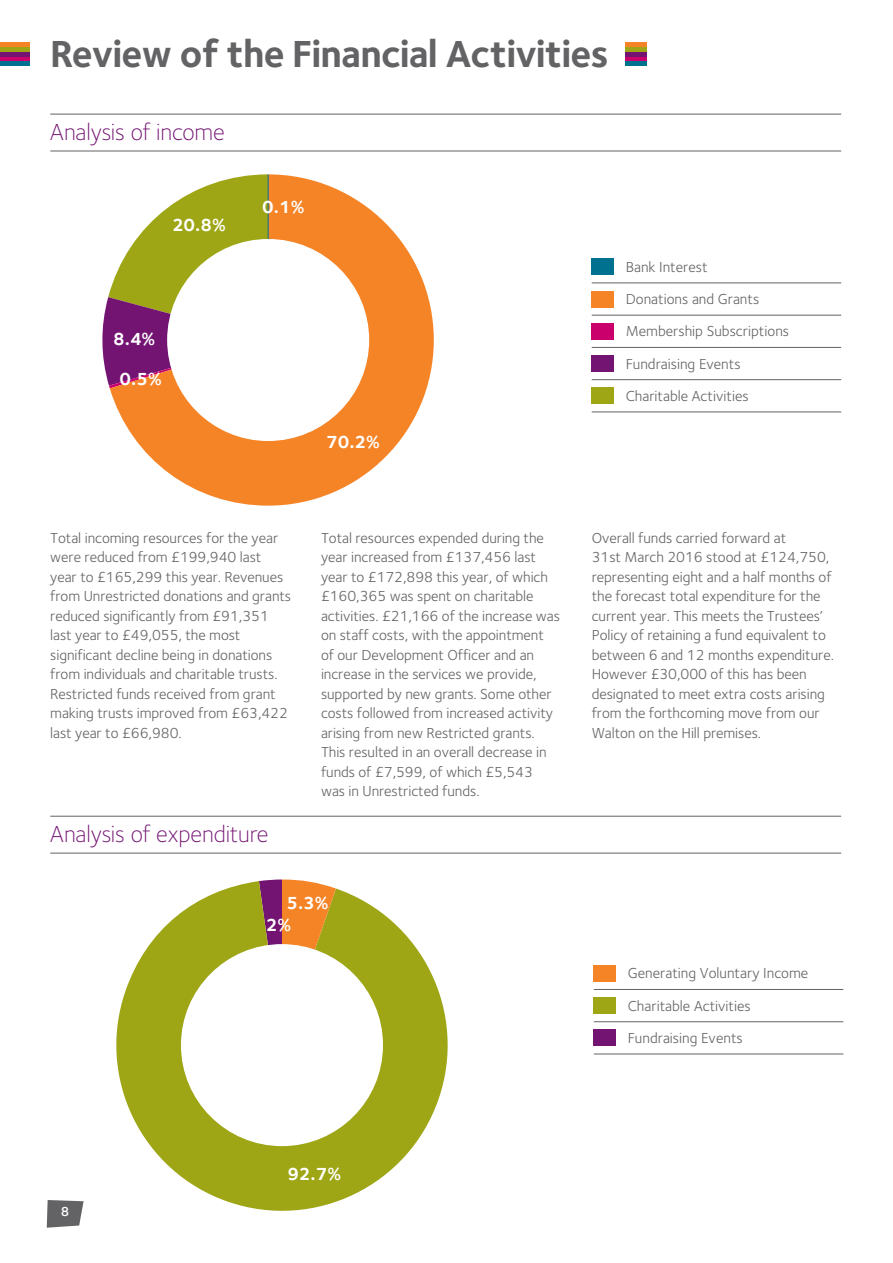
<style>
.page{position:relative;width:893px;height:1263px;background:#fff}
.page>*{position:absolute;margin:0;border:0;box-sizing:border-box;transform-origin:0 0}
.t1{font:700 39px "Foundry Sterling";letter-spacing:-.02em;color:#636366}
.t2{font:300 24px "Foundry Sterling";letter-spacing:-.01em;color:#731372}
.t3{font:700 18.15px "Foundry Sterling";color:#fff}
.t4{font:15px/19.5px "Foundry Sterling";letter-spacing:-.005em;color:#636366}
.t5{font:600 13.5px "Foundry Sterling";color:#fff}
</style>
<div class="page">
<svg style="left:47px;top:1200px;width:37px;height:28px"></svg>
<div style="left:0;top:61px;width:646px;height:5px;background:#00718e"></div>
<div style="left:0;top:56px;width:646px;height:5px;background:#ca016c"></div>
<hr style="left:0;top:52px;width:646px;height:4px;background:#731372">
<div style="left:0;top:47px;width:646px;height:5px;background:#9ea615"></div>
<hr style="left:0;top:43px;width:646px;height:4px;background:#f58427">
<svg style="left:116px;top:881px;width:332px;height:330px;fill:#9ea615"></svg>
<svg style="left:259px;top:879px;width:77px;height:80px;background:#c7763d"></svg>
<div style="left:181px;top:944px;width:202px;height:202px;background:#fff;border-radius:50%"></div>
<div style="left:30px;top:0;width:595px;height:99px;background:#fff"></div>
<hr style="left:50px;top:114px;width:791px;height:1px;background:#636366">
<hr style="left:50px;top:151px;width:791px;height:1px;background:#636366">
<svg style="left:110px;top:174px;width:324px;height:332px;fill:#f58427"></svg>
<svg style="left:102px;top:174px;width:166px;height:214px"></svg>
<hr style="left:268px;top:174px;width:1px;height:166px;background:#00718e">
<div style="left:167px;top:239px;width:202px;height:202px;background:#fff;border-radius:50%"></div>
<hr style="left:592px;top:282px;width:249px;height:1px;background:#636366">
<hr style="left:592px;top:315px;width:249px;height:1px;background:#636366">
<hr style="left:592px;top:347px;width:249px;height:1px;background:#636366">
<hr style="left:592px;top:379px;width:249px;height:1px;background:#636366">
<hr style="left:592px;top:412px;width:249px;height:1px;background:#636366">
<div style="left:592px;top:259px;width:22px;height:16px;background:#00718e"></div>
<div style="left:592px;top:291px;width:22px;height:16px;background:#f58427"></div>
<div style="left:592px;top:323px;width:22px;height:16px;background:#ca016c"></div>
<div style="left:592px;top:355px;width:22px;height:17px;background:#731372"></div>
<div style="left:592px;top:388px;width:22px;height:16px;background:#9ea615"></div>
<hr style="left:594px;top:989px;width:249px;height:1px;background:#636366">
<hr style="left:594px;top:1021px;width:249px;height:1px;background:#636366">
<hr style="left:594px;top:1053px;width:249px;height:1px;background:#636366">
<div style="left:594px;top:965px;width:22px;height:16px;background:#f58427"></div>
<div style="left:594px;top:997px;width:22px;height:17px;background:#9ea615"></div>
<div style="left:594px;top:1030px;width:22px;height:16px;background:#731372"></div>
<hr style="left:50px;top:816px;width:791px;height:1px;background:#636366">
<hr style="left:50px;top:853px;width:791px;height:1px;background:#636366">
<h1 class="t1" style="left:50px;top:27px;width:560px">Review of the Financial Activities</h1>
<h2 class="t2" style="left:50px;top:115px;width:176px">Analysis of income</h2>
<p class="t3" style="left:172px;top:212px;width:55px">20.8%</p>
<p class="t3" style="left:262px;top:194px;width:44px">0.1%</p>
<p class="t3" style="left:113px;top:326px;width:44px">8.4%</p>
<p class="t3" style="left:120px;top:366px;width:44px">0.5%</p>
<p class="t3" style="left:326px;top:429px;width:55px">70.2%</p>
<p class="t4" style="left:626px;top:250px;width:165px;line-height:32.2px">Bank Interest<br>Donations and Grants<br>Membership Subscriptions<br>Fundraising Events<br>Charitable Activities</p>
<p class="t4" style="left:50px;top:528px;width:242px">Total incoming resources for the year were reduced from £199,940 last year to £165,299 this year. Revenues from Unrestricted donations and grants reduced significantly from £91,351 last year to £49,055, the most significant decline being in donations from individuals and charitable trusts.<br>Restricted funds received from grant making trusts improved from £63,422 last year to £66,980.</p>
<p class="t4" style="left:321px;top:528px;width:241px">Total resources expended during the year increased from £137,456 last year to £172,898 this year, of which £160,365 was spent on charitable activities. £21,166 of the increase was on staff costs, with the appointment of our Development Officer and an increase in the services we provide, supported by new grants. Some other costs followed from increased activity arising from new Restricted grants.<br>This resulted in an overall decrease in funds of £7,599, of which £5,543 was in Unrestricted funds.</p>
<p class="t4" style="left:592px;top:528px;width:244px">Overall funds carried forward at<br>31st March 2016 stood at £124,750, representing eight and a half months of the forecast total expenditure for the current year. This meets the Trustees’ Policy of retaining a fund equivalent to between 6 and 12 months expenditure.<br>However £30,000 of this has been designated to meet extra costs arising from the forthcoming move from our Walton on the Hill premises.</p>
<h2 class="t2" style="left:50px;top:817px;width:220px">Analysis of expenditure</h2>
<p class="t3" style="left:286px;top:890px;width:44px">5.3%</p>
<p class="t5" style="left:61px;top:1202px;width:10px">8</p>
<p class="t3" style="left:266px;top:912px;width:27px">2%</p>
<p class="t3" style="left:287px;top:1161px;width:55px">92.7%</p>
<p class="t4" style="left:628px;top:957px;width:182px;line-height:32.2px">Generating Voluntary Income<br>Charitable Activities<br>Fundraising Events</p>
</div>
